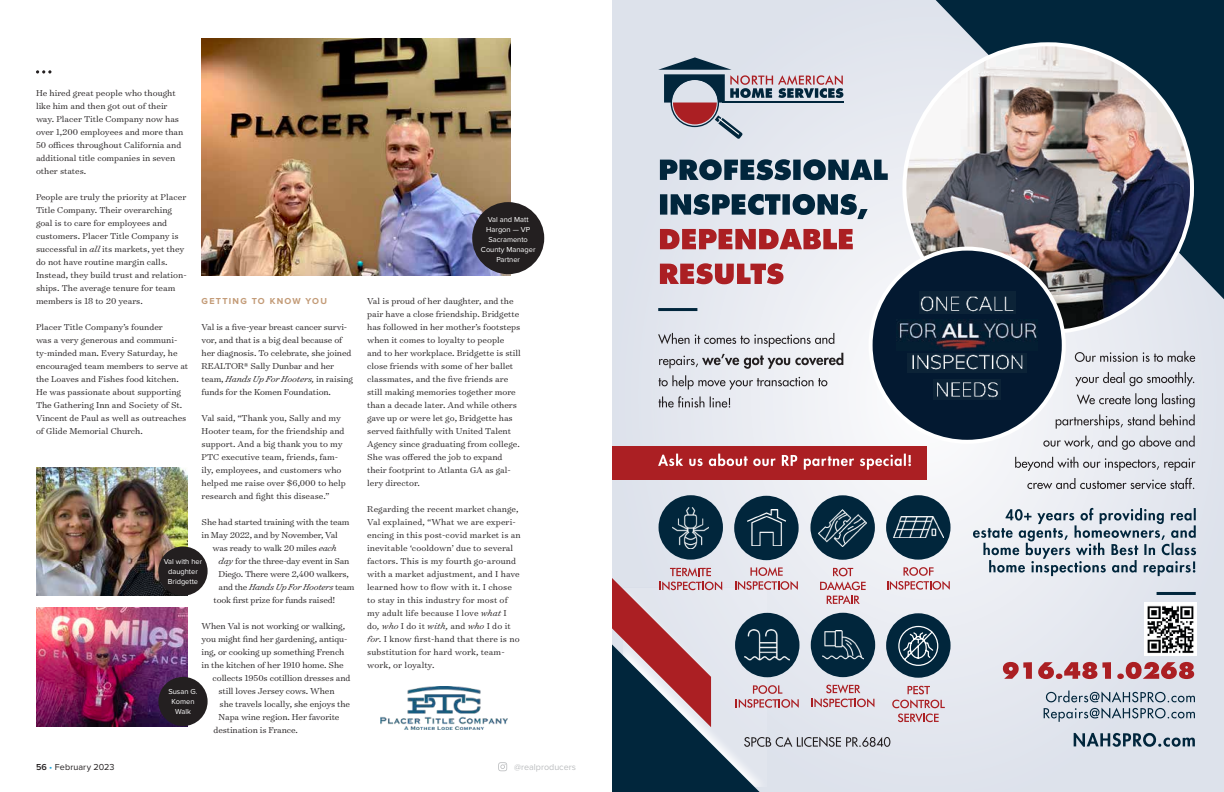
<style>
.page{position:relative;width:1224px;height:792px;background:#fff}
.page>*{position:absolute;margin:0;border:0;box-sizing:border-box;transform-origin:0 0}
.t1{font:300 9.8px/13px "Surveyor Text";color:#231f20}
.t2{font:300 9.8px/13px "Surveyor Text";letter-spacing:-.02em;color:#231f20}
.t3{font:italic 300 9.8px "Surveyor Text";letter-spacing:-.02em;color:#231f20}
.t4{font:700 9px "Proxima Nova";letter-spacing:.14em;color:#c39b77}
.t5{font:9px "Proxima Nova";letter-spacing:.01em;color:#231f20}
.t6{font:9px "Proxima Nova";color:#bcbec0}
.t7{font:7.5px/10px "Proxima Nova";color:#fff;text-align:center}
.s1{font-style:italic}
.s2{font-style:normal}
.s3{font-weight:600}
.s4{color:#19a8e0}
</style>
<div class="page">
<svg style="left:498px;top:762px;width:9px;height:9px"></svg>
<svg style="left:612px;top:0;width:612px;height:792px"></svg>
<div style="left:612px;top:446px;width:315px;height:33px;background:#ab1f23"></div>
<svg style="left:918px;top:0;width:306px;height:318px;background:#3e5a6c"></svg>
<svg style="left:1027px;top:478px;width:167px;height:11px;background:#bcbec3"></svg>
<svg style="left:1015px;top:457px;width:181px;height:14px;background:#c5c7cc"></svg>
<svg style="left:1043px;top:436px;width:152px;height:14px;background:#c6c7cd"></svg>
<svg style="left:1056px;top:414px;width:139px;height:15px;background:#c4c5cb"></svg>
<svg style="left:1077px;top:393px;width:118px;height:14px;background:#c1c2c8"></svg>
<svg style="left:1075px;top:372px;width:119px;height:14px;background:#c2c3c9"></svg>
<svg style="left:1075px;top:351px;width:120px;height:11px"></svg>
<svg style="left:660px;top:263px;width:123px;height:21px;background:#bd6065"></svg>
<svg style="left:660px;top:229px;width:193px;height:20px;background:#bc595d"></svg>
<svg style="left:660px;top:194px;width:208px;height:25px;background:#697f8e"></svg>
<svg style="left:660px;top:159px;width:228px;height:21px;background:#4e6778"></svg>
<svg style="left:658px;top:57px;width:185px;height:82px;background:#b6b5bf"></svg>
<svg style="left:659px;top:396px;width:71px;height:12px"></svg>
<svg style="left:659px;top:375px;width:168px;height:15px;background:#c8cacf"></svg>
<svg style="left:659px;top:353px;width:184px;height:16px"></svg>
<svg style="left:658px;top:333px;width:176px;height:14px;background:#c6c7cc"></svg>
<div style="left:886px;top:495px;width:65px;height:65px;background:#01263c;border-radius:50%"></div>
<img style="left:893px;top:516px;width:50px;height:22px">
<div style="left:659px;top:495px;width:64px;height:65px;background:#01263c;border-radius:50%"></div>
<div style="left:810px;top:495px;width:65px;height:65px;background:#01263c;border-radius:50%"></div>
<div style="left:734px;top:496px;width:65px;height:64px;background:#01263c;border-radius:50%"></div>
<img style="left:748px;top:510px;width:37px;height:35px">
<img style="left:819px;top:509px;width:47px;height:38px">
<img style="left:673px;top:507px;width:36px;height:41px">
<svg style="left:612px;top:567px;width:338px;height:225px;background:#a2a0ab"></svg>
<img style="left:904px;top:44px;width:288px;height:288px;border-radius:144px">
<div style="left:871px;top:249px;width:193px;height:193px;background:#031931;border-radius:50%"></div>
<div style="left:869px;top:247px;width:197px;height:197px;border:4px solid #fff;border-radius:50%"></div>
<img style="left:937px;top:382px;width:62px;height:16px">
<img style="left:912px;top:354px;width:111px;height:16px">
<img style="left:898px;top:320px;width:139px;height:30px">
<img style="left:920px;top:296px;width:94px;height:16px">
<svg style="left:1003px;top:662px;width:29px;height:17px"></svg>
<svg style="left:1038px;top:662px;width:73px;height:17px"></svg>
<svg style="left:1117px;top:662px;width:77px;height:17px"></svg>
<svg style="left:1074px;top:733px;width:121px;height:14px;background:#8395a3"></svg>
<svg style="left:1044px;top:691px;width:151px;height:31px;background:#b3bec9"></svg>
<svg style="left:658px;top:454px;width:253px;height:16px"></svg>
<svg style="left:973px;top:508px;width:223px;height:68px;background:#b7c1cb"></svg>
<hr style="left:1157px;top:592px;width:39px;height:3px;background:#01263c">
<hr style="left:658px;top:308px;width:39px;height:3px;background:#01263c">
<img style="left:1144px;top:603px;width:52px;height:52px">
<img style="left:380px;top:687px;width:128px;height:43px">
<img style="left:36px;top:468px;width:152px;height:128px">
<img style="left:36px;top:608px;width:152px;height:118px">
<img style="left:202px;top:38px;width:308px;height:237px">
<svg style="left:36px;top:70px;width:15px;height:4px"></svg>
<div style="left:472px;top:202px;width:72px;height:72px;background:#231f20;border-radius:50%"></div>
<div style="left:158px;top:546px;width:50px;height:50px;background:#231f20;border-radius:50%"></div>
<div style="left:158px;top:677px;width:50px;height:49px;background:#231f20;border-radius:50%"></div>
<p class="t1" style="left:36px;top:86px;width:149px">He hired great people who thought like him and then got out of their way. Placer Title Company now has over 1,200 employees and more than<br>50 offices throughout California and additional title companies in seven other states.</p>
<p class="t1" style="left:36px;top:190px;width:152px">People are truly the priority at Placer Title Company. Their overarching goal is to care for employees and customers. Placer Title Company is successful in <span class="s1">all</span> its markets, yet they do not have routine margin calls.<br>Instead, they build trust and relation&shy;ships. The average tenure for team members is 18 to 20 years.</p>
<p class="t1" style="left:36px;top:320px;width:154px">Placer Title Company’s founder<br>was a very generous and communi&shy;ty-minded man. Every Saturday, he encouraged team members to serve at the Loaves and Fishes food kitchen.<br>He was passionate about supporting The Gathering Inn and Society of St.<br>Vincent de Paul as well as outreaches of Glide Memorial Church.</p>
<p class="t4" style="left:202px;top:297px;width:127px">GETTING TO KNOW YOU</p>
<p class="t1" style="left:202px;top:321px;width:153px">Val is a five-year breast cancer survi&shy;vor, and that is a big deal because of her diagnosis. To celebrate, she joined REALTOR® Sally Dunbar and her team, <span class="s1">Hands Up For Hooters,</span> in raising funds for the Komen Foundation.</p>
<p class="t1" style="left:202px;top:412px;width:146px">Val said, “Thank you, Sally and my Hooter team, for the friendship and support. And a big thank you to my PTC executive team, friends, fam&shy;ily, employees, and customers who helped me raise over $6,000 to help research and fight this disease.”</p>
<p class="t2" style="left:202px;top:516px;width:149px">She had started training with the team in May 2022, and by November, Val</p>
<p class="t2" style="left:213px;top:542px;width:126px">was ready to walk 20 miles <span class="s1">each</span></p>
<p class="t2" style="left:219px;top:555px;width:132px"><span class="s1">day</span> for the three-day event in San</p>
<p class="t2" style="left:219px;top:567px;width:132px">Diego. There were 2,400 walkers,</p>
<p class="t3" style="left:219px;top:581px;width:137px"><span class="s2">and the</span> Hands Up For Hooters <span class="s2">team</span></p>
<p class="t2" style="left:214px;top:593px;width:123px">took first prize for funds raised!</p>
<p class="t1" style="left:202px;top:619px;width:145px">When Val is not working or walking,</p>
<p class="t1" style="left:202px;top:632px;width:147px">you might find her gardening, antiqu-</p>
<p class="t1" style="left:202px;top:645px;width:144px">ing, or cooking up something French</p>
<p class="t1" style="left:202px;top:658px;width:144px">in the kitchen of her 1910 home. She</p>
<p class="t1" style="left:213px;top:671px;width:139px">collects 1950s cotillion dresses and</p>
<p class="t1" style="left:219px;top:684px;width:117px">still loves Jersey cows. When</p>
<p class="t1" style="left:220px;top:697px;width:132px">she travels locally, she enjoys the</p>
<p class="t1" style="left:219px;top:710px;width:122px">Napa wine region. Her favorite</p>
<p class="t1" style="left:214px;top:723px;width:86px">destination is France.</p>
<p class="t7" style="left:164px;top:556px;width:40px">Val with her daughter<br>Bridgette</p>
<p class="t7" style="left:168px;top:686px;width:31px">Susan G.<br>Komen<br>Walk</p>
<p class="t7" style="left:481px;top:215px;width:56px">Val and Matt<br>Hargon — VP<br>Sacramento<br>County Manager<br>Partner</p>
<p class="t1" style="left:367px;top:294px;width:155px">Val is proud of her daughter, and the pair have a close friendship. Bridgette has followed in her mother’s footsteps when it comes to loyalty to people and to her workplace. Bridgette is still close friends with some of her ballet classmates, and the five friends are still making memories together more than a decade later. And while others gave up or were let go, Bridgette has served faithfully with United Talent Agency since graduating from college.<br>She was offered the job to expand their footprint to Atlanta GA as gal&shy;lery director.</p>
<p class="t1" style="left:367px;top:502px;width:155px">Regarding the recent market change, Val explained, “What we are experi&shy;encing in this post-covid market is an inevitable ‘cooldown’ due to several factors. This is my fourth go-around with a market adjustment, and I have learned how to flow with it. I chose to stay in this industry for most of my adult life because I love <span class="s1">what</span> I do<span class="s1">, who</span> I do it <span class="s1">with,</span> and <span class="s1">who</span> I do it <span class="s1">for.</span> I know first-hand that there is no substitution for hard work, team&shy;work, or loyalty.</p>
<p class="t5" style="left:36px;top:762px;width:80px"><span class="s3">56</span> <span class="s4">•</span> February 2023</p>
<p class="t6" style="left:514px;top:762px;width:63px">@realproducers</p>
</div>
